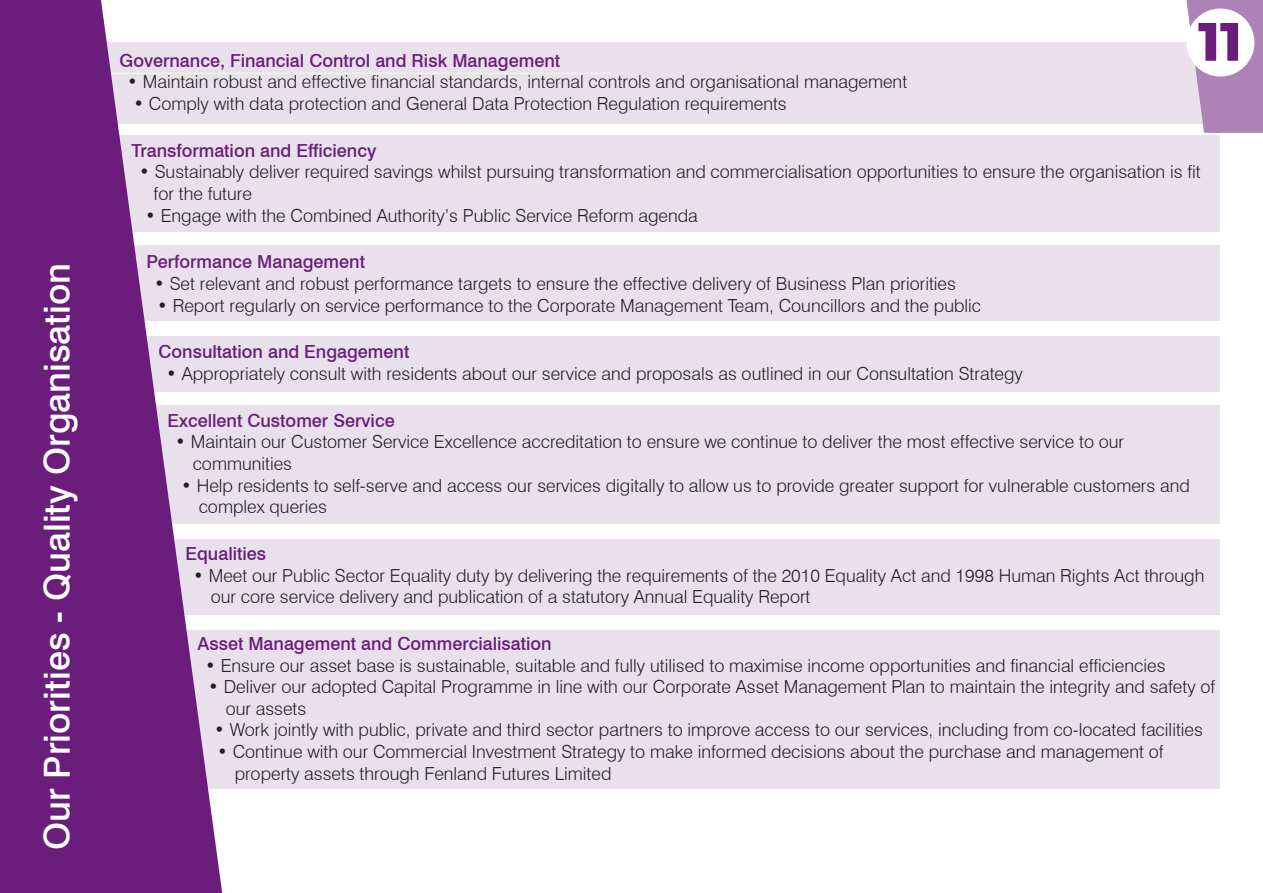
<style>
.page{position:relative;width:1263px;height:893px;background:#fff}
.page>*{position:absolute;margin:0;border:0;box-sizing:border-box;transform-origin:0 0}
.t1{font:800 54px "Montserrat";color:#6a1d7b}
.t2{font:500 36px "Swiss 721 BT";color:#fff}
.t3{font:300 18px/21.6px "Swiss 721 BT";color:#231f20}
.t4{font:500 18px "Swiss 721 BT";color:#6a1d7b}
</style>
<div class="page">
<div style="left:43px;top:135px;width:1177px;height:97px;background:#e8e1eb"></div>
<div style="left:43px;top:630px;width:1177px;height:159px;background:#e8e1eb"></div>
<div style="left:43px;top:539px;width:1177px;height:75px;background:#e8e1eb"></div>
<div style="left:43px;top:405px;width:1177px;height:118px;background:#e8e1eb"></div>
<div style="left:43px;top:336px;width:1177px;height:55px;background:#e8e1eb"></div>
<div style="left:43px;top:246px;width:1177px;height:75px;background:#e8e1eb"></div>
<div style="left:43px;top:42px;width:1177px;height:81px;background:#e8e1eb"></div>
<hr style="left:104px;top:73px;width:507px;height:1px;background:#f6f0ea">
<svg style="left:0;top:0;width:222px;height:893px;fill:#6a1d7b"></svg>
<svg style="left:1186px;top:0;width:77px;height:133px"></svg>
<div style="left:1186px;top:9px;width:68px;height:68px;background:#fff;border-radius:50%"></div>
<p class="t2" style="left:35px;top:850px;width:589px;rotate:-90deg">Our Priorities - Quality Organisation</p>
<p class="t1" style="left:1198px;top:2px;width:45px">11</p>
<p class="t4" style="left:119px;top:49px;width:442px">Governance, Financial Control and Risk Management</p>
<p class="t3" style="left:127px;top:71px;width:781px">• Maintain robust and effective financial standards, internal controls and organisational management</p>
<p class="t3" style="left:133px;top:93px;width:655px">• Comply with data protection and General Data Protection Regulation requirements</p>
<p class="t4" style="left:131px;top:139px;width:246px">Transformation and Efficiency</p>
<p class="t3" style="left:154px;top:161px;width:1048px;text-indent:-14px">• Sustainably deliver required savings whilst pursuing transformation and commercialisation opportunities to ensure the organisation is fit for the future</p>
<p class="t3" style="left:145px;top:204px;width:554px">• Engage with the Combined Authority’s Public Service Reform agenda</p>
<p class="t4" style="left:146px;top:251px;width:220px">Performance Management</p>
<p class="t3" style="left:154px;top:273px;width:803px">• Set relevant and robust performance targets to ensure the effective delivery of Business Plan priorities</p>
<p class="t3" style="left:157px;top:294px;width:825px">• Report regularly on service performance to the Corporate Management Team, Councillors and the public</p>
<p class="t4" style="left:158px;top:341px;width:252px">Consultation and Engagement</p>
<p class="t3" style="left:166px;top:363px;width:858px">• Appropriately consult with residents about our service and proposals as outlined in our Consultation Strategy</p>
<p class="t4" style="left:167px;top:409px;width:229px">Excellent Customer Service</p>
<p class="t3" style="left:175px;top:431px;width:950px">• Maintain our Customer Service Excellence accreditation to ensure we continue to deliver the most effective service to our</p>
<p class="t3" style="left:193px;top:453px;width:101px">communities</p>
<p class="t3" style="left:181px;top:474px;width:1010px">• Help residents to self-serve and access our services digitally to allow us to provide greater support for vulnerable customers and</p>
<p class="t3" style="left:199px;top:496px;width:130px">complex queries</p>
<p class="t4" style="left:185px;top:543px;width:82px">Equalities</p>
<p class="t3" style="left:193px;top:564px;width:1013px">• Meet our Public Sector Equality duty by delivering the requirements of the 2010 Equality Act and 1998 Human Rights Act through</p>
<p class="t3" style="left:211px;top:586px;width:601px">our core service delivery and publication of a statutory Annual Equality Report</p>
<p class="t4" style="left:197px;top:633px;width:356px">Asset Management and Commercialisation</p>
<p class="t3" style="left:205px;top:654px;width:962px">• Ensure our asset base is sustainable, suitable and fully utilised to maximise income opportunities and financial efficiencies</p>
<p class="t3" style="left:208px;top:676px;width:1008px">• Deliver our adopted Capital Programme in line with our Corporate Asset Management Plan to maintain the integrity and safety of</p>
<p class="t3" style="left:226px;top:697px;width:82px">our assets</p>
<p class="t3" style="left:214px;top:719px;width:990px">• Work jointly with public, private and third sector partners to improve access to our services, including from co-located facilities</p>
<p class="t3" style="left:217px;top:741px;width:948px">• Continue with our Commercial Investment Strategy to make informed decisions about the purchase and management of</p>
<p class="t3" style="left:235px;top:762px;width:378px">property assets through Fenland Futures Limited</p>
</div>
